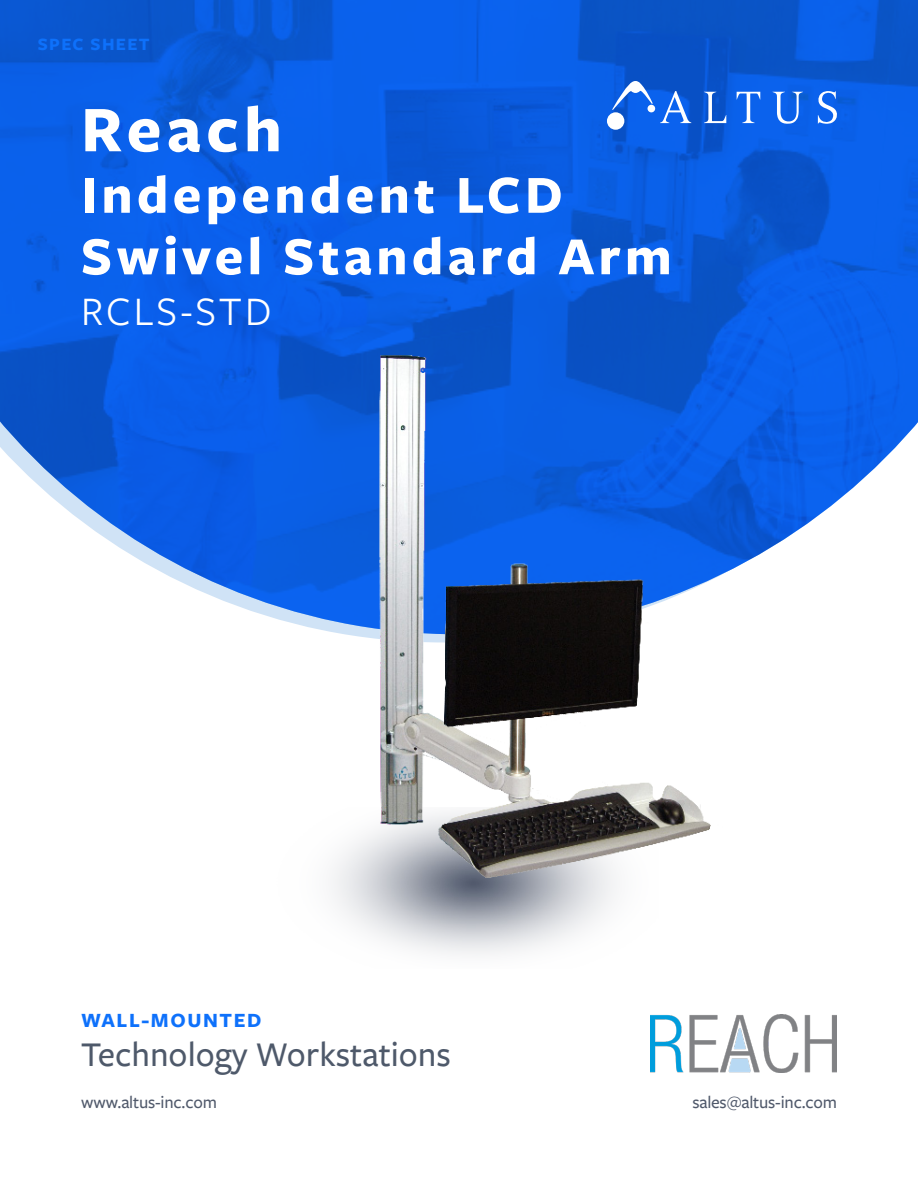
<style>
.page{position:relative;width:918px;height:1188px;background:#fff}
.page>*{position:absolute;margin:0;border:0;box-sizing:border-box;transform-origin:0 0}
.t1{font:700 67.5px "Freight Sans Pro";letter-spacing:.075em;color:#fff}
.t2{font:700 55.5px "Freight Sans Pro";letter-spacing:.075em;color:#fff}
.t3{font:42px "Freight Sans Pro";letter-spacing:.07em;color:#fff}
.t4{font:500 36px "Freight Sans Pro";color:#4e596a}
.t5{font:700 21px "Freight Sans Pro";letter-spacing:.075em;color:#0e71fb}
.Body_-_Large{font:500 18px "Freight Sans Pro";letter-spacing:-.01em;color:#50596b}
.t6{font:700 18px "Freight Sans Pro";letter-spacing:.075em;color:#0e71fb}
</style>
<div class="page">
<img style="left:0;top:0;width:918px;height:632px">
<div style="left:607px;top:112px;width:17px;height:18px;background:#fff;border-radius:50%"></div>
<div style="left:648px;top:105px;width:7px;height:7px;background:#fff;border-radius:50%"></div>
<svg style="left:612px;top:81px;width:41px;height:29px"></svg>
<svg style="left:660px;top:91px;width:31px;height:32px"></svg>
<svg style="left:704px;top:92px;width:22px;height:31px"></svg>
<svg style="left:737px;top:92px;width:23px;height:31px"></svg>
<svg style="left:773px;top:92px;width:30px;height:33px"></svg>
<svg style="left:818px;top:91px;width:20px;height:33px"></svg>
<img style="left:329px;top:286px;width:394px;height:616px">
<img style="left:651px;top:1014px;width:186px;height:58px">
<p class="t6" style="left:38px;top:32px;width:114px">SPEC SHEET</p>
<p class="t1" style="left:81px;top:83px;width:203px">Reach</p>
<p class="t2" style="left:81px;top:156px;width:483px">Independent LCD</p>
<p class="t2" style="left:81px;top:218px;width:592px">Swivel Standard Arm</p>
<p class="t3" style="left:81px;top:284px;width:192px">RCLS-STD</p>
<p class="t5" style="left:81px;top:1006px;width:182px">WALL-MOUNTED</p>
<p class="t4" style="left:81px;top:1030px;width:372px">Technology Workstations</p>
<p class="Body_-_Large" style="left:81px;top:1090px;width:137px">www.altus-inc.com</p>
<p class="Body_-_Large" style="left:692px;top:1090px;width:146px">sales@altus-inc.com</p>
</div>
